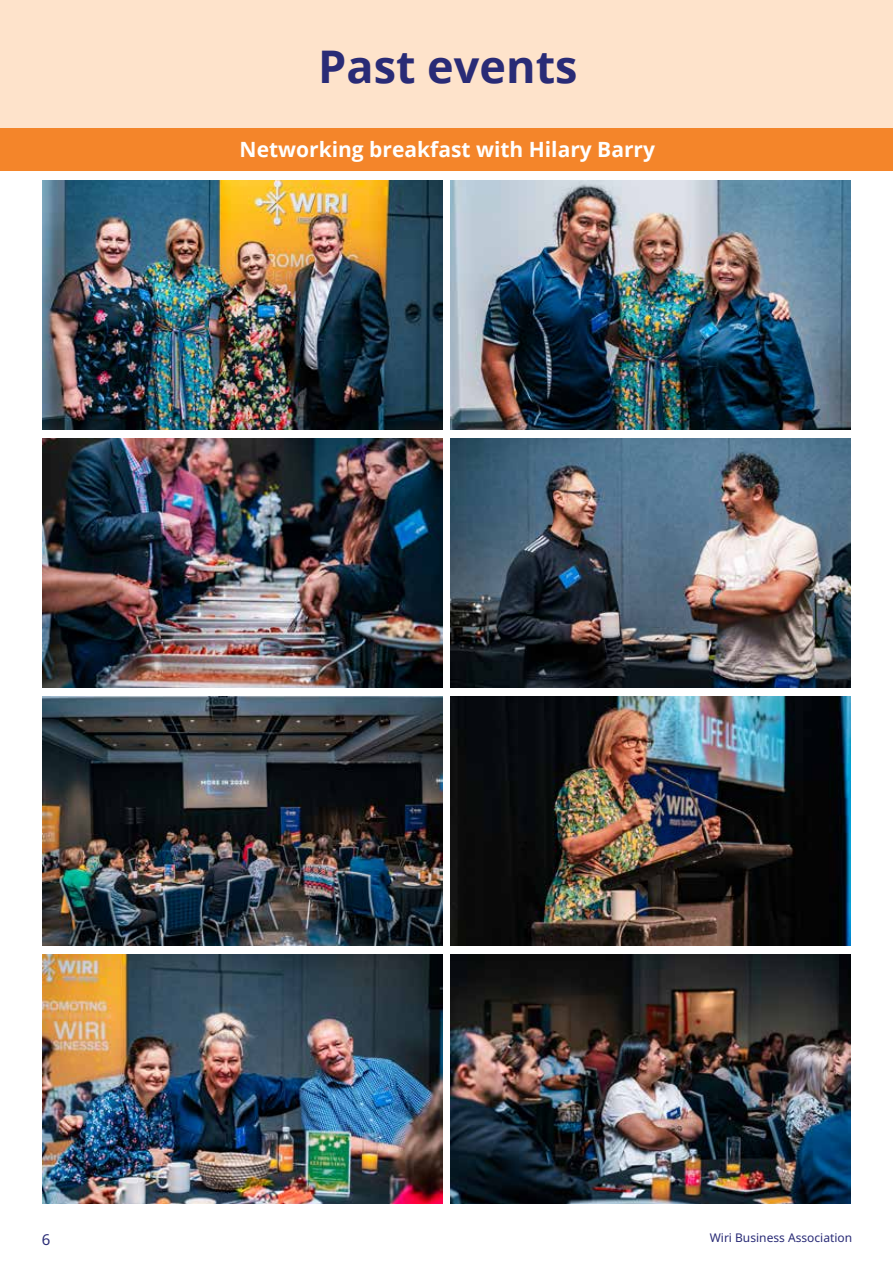
<style>
.page{position:relative;width:893px;height:1263px;background:#fff}
.page>*{position:absolute;margin:0;border:0;box-sizing:border-box;transform-origin:0 0}
.t1{font:700 45px "Open Sans";color:#292b76}
.t2{font:700 21px "Open Sans";color:#fff}
.t3{font:15px "Noto Sans";color:#292b76}
.t4{font:12px "Noto Sans";color:#292b76}
</style>
<div class="page">
<img style="left:43px;top:180px;width:399px;height:250px">
<img style="left:451px;top:180px;width:399px;height:250px">
<img style="left:43px;top:438px;width:399px;height:250px">
<img style="left:451px;top:438px;width:399px;height:250px">
<img style="left:43px;top:696px;width:399px;height:249px">
<img style="left:451px;top:696px;width:399px;height:249px">
<img style="left:43px;top:954px;width:399px;height:249px">
<img style="left:451px;top:954px;width:399px;height:249px">
<div style="left:0;top:128px;width:893px;height:43px;background:#f4852a"></div>
<div style="left:0;top:0;width:893px;height:128px;background:#fee3cb"></div>
<h1 class="t1" style="left:318px;top:49px;width:261px">Past events</h1>
<p class="t2" style="left:240px;top:141px;width:417px">Networking breakfast with Hilary Barry</p>
<p class="t3" style="left:42px;top:1231px;width:10px">6</p>
<p class="t4" style="left:710px;top:1231px;width:144px">Wiri Business Association</p>
</div>
